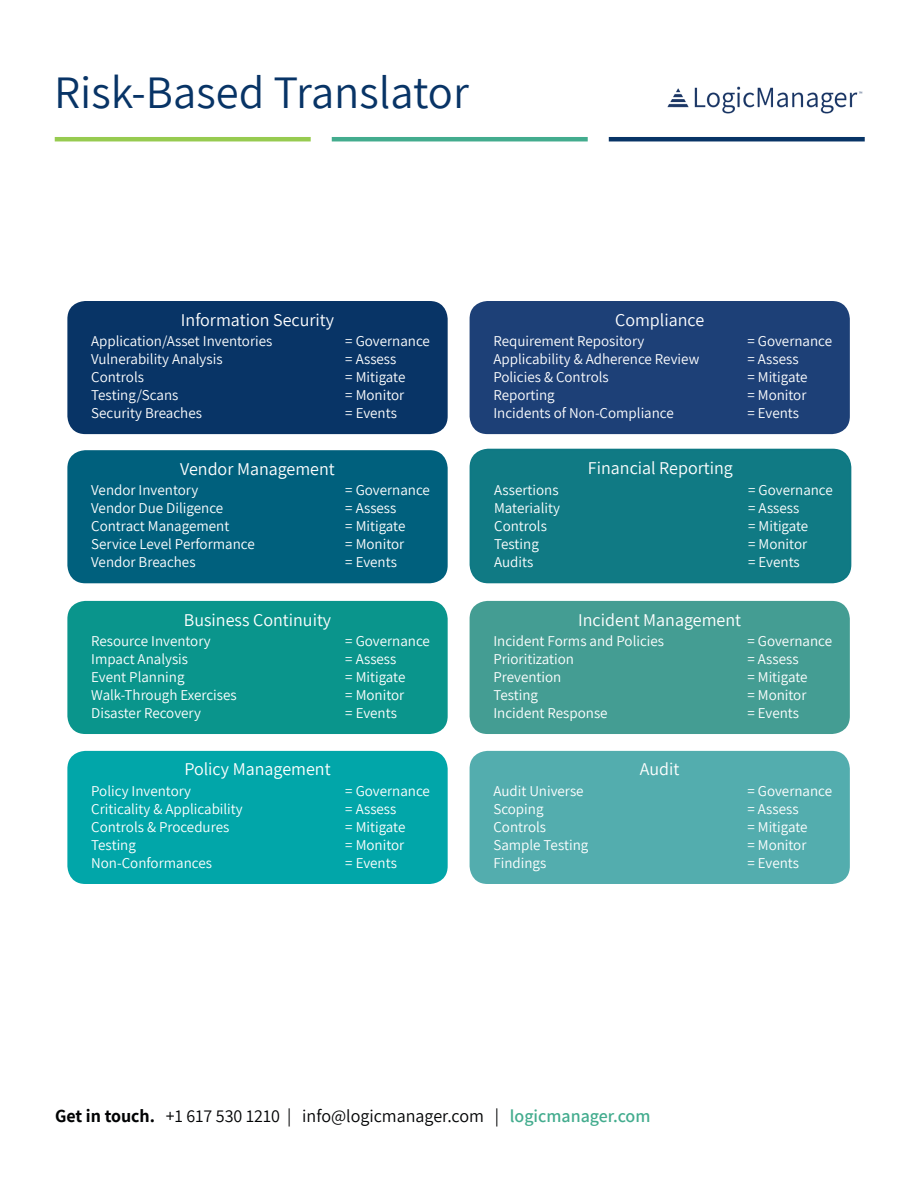
<style>
.page{position:relative;width:918px;height:1188px;background:#fff}
.page>*{position:absolute;margin:0;border:0;box-sizing:border-box;transform-origin:0 0}
.t1{font:46.5px "Assistant";color:#083466}
.t2{font:18px "Assistant";color:#fff}
.t3{font:18px "Assistant";color:#020304}
.t4{font:15px "Assistant";color:#fff}
.s1{font-weight:700}
.s2{font-weight:600;color:#43ac8e}
</style>
<div class="page">
<hr style="left:55px;top:137px;width:256px;height:4px;background:#97cb50">
<hr style="left:332px;top:137px;width:256px;height:4px;background:#43ac8e">
<hr style="left:609px;top:137px;width:256px;height:4px;background:#083466">
<div style="left:67px;top:301px;width:381px;height:133px;background:#083466;border-radius:18px"></div>
<div style="left:470px;top:301px;width:380px;height:133px;background:#1d4077;border-radius:18px"></div>
<div style="left:67px;top:450px;width:381px;height:133px;background:#00607d;border-radius:18px"></div>
<div style="left:470px;top:449px;width:381px;height:134px;background:#107a84;border-radius:18px"></div>
<div style="left:470px;top:449px;width:381px;height:134px;border:2px solid #0e7984;border-radius:18px"></div>
<div style="left:67px;top:601px;width:381px;height:133px;background:#0a958c;border-radius:18px"></div>
<div style="left:470px;top:601px;width:380px;height:133px;background:#449d93;border-radius:18px"></div>
<div style="left:67px;top:751px;width:381px;height:133px;background:#01a6a9;border-radius:18px"></div>
<div style="left:470px;top:751px;width:380px;height:133px;background:#53adae;border-radius:18px"></div>
<img style="left:667px;top:87px;width:196px;height:27px">
<p class="t1" style="left:54px;top:60px;width:416px">Risk-Based Translator</p>
<p class="t2" style="left:181px;top:307px;width:155px">Information Security</p>
<p class="t4" style="left:91px;top:331px;width:183px">Application/Asset Inventories</p>
<p class="t4" style="left:91px;top:349px;width:133px">Vulnerability Analysis</p>
<p class="t4" style="left:91px;top:367px;width:54px">Controls</p>
<p class="t4" style="left:91px;top:385px;width:89px">Testing/Scans</p>
<p class="t4" style="left:91px;top:403px;width:112px">Security Breaches</p>
<p class="t4" style="left:345px;top:331px;width:86px">= Governance</p>
<p class="t4" style="left:345px;top:349px;width:53px">= Assess</p>
<p class="t4" style="left:345px;top:367px;width:62px">= Mitigate</p>
<p class="t4" style="left:345px;top:385px;width:61px">= Monitor</p>
<p class="t4" style="left:345px;top:403px;width:53px">= Events</p>
<p class="t2" style="left:180px;top:456px;width:156px">Vendor Management</p>
<p class="t4" style="left:91px;top:480px;width:109px">Vendor Inventory</p>
<p class="t4" style="left:91px;top:498px;width:134px">Vendor Due Diligence</p>
<p class="t4" style="left:91px;top:516px;width:140px">Contract Management</p>
<p class="t4" style="left:91px;top:534px;width:165px">Service Level Performance</p>
<p class="t4" style="left:91px;top:552px;width:106px">Vendor Breaches</p>
<p class="t4" style="left:345px;top:480px;width:86px">= Governance</p>
<p class="t4" style="left:345px;top:498px;width:53px">= Assess</p>
<p class="t4" style="left:345px;top:516px;width:62px">= Mitigate</p>
<p class="t4" style="left:345px;top:534px;width:61px">= Monitor</p>
<p class="t4" style="left:345px;top:552px;width:53px">= Events</p>
<p class="t2" style="left:184px;top:607px;width:149px">Business Continuity</p>
<p class="t4" style="left:91px;top:631px;width:121px">Resource Inventory</p>
<p class="t4" style="left:91px;top:649px;width:98px">Impact Analysis</p>
<p class="t4" style="left:91px;top:667px;width:95px">Event Planning</p>
<p class="t4" style="left:91px;top:685px;width:147px">Walk-Through Exercises</p>
<p class="t4" style="left:91px;top:703px;width:111px">Disaster Recovery</p>
<p class="t4" style="left:345px;top:631px;width:86px">= Governance</p>
<p class="t4" style="left:345px;top:649px;width:53px">= Assess</p>
<p class="t4" style="left:345px;top:667px;width:62px">= Mitigate</p>
<p class="t4" style="left:345px;top:685px;width:61px">= Monitor</p>
<p class="t4" style="left:345px;top:703px;width:53px">= Events</p>
<p class="t2" style="left:184px;top:757px;width:148px">Policy Management</p>
<p class="t4" style="left:91px;top:781px;width:101px">Policy Inventory</p>
<p class="t4" style="left:91px;top:799px;width:153px">Criticality &amp; Applicability</p>
<p class="t4" style="left:91px;top:817px;width:140px">Controls &amp; Procedures</p>
<p class="t4" style="left:91px;top:835px;width:46px">Testing</p>
<p class="t4" style="left:91px;top:853px;width:122px">Non-Conformances</p>
<p class="t4" style="left:345px;top:781px;width:86px">= Governance</p>
<p class="t4" style="left:345px;top:799px;width:53px">= Assess</p>
<p class="t4" style="left:345px;top:817px;width:62px">= Mitigate</p>
<p class="t4" style="left:345px;top:835px;width:61px">= Monitor</p>
<p class="t4" style="left:345px;top:853px;width:53px">= Events</p>
<p class="t2" style="left:615px;top:307px;width:91px">Compliance</p>
<p class="t4" style="left:493px;top:331px;width:153px">Requirement Repository</p>
<p class="t4" style="left:493px;top:349px;width:207px">Applicability &amp; Adherence Review</p>
<p class="t4" style="left:493px;top:367px;width:117px">Policies &amp; Controls</p>
<p class="t4" style="left:493px;top:385px;width:63px">Reporting</p>
<p class="t4" style="left:493px;top:403px;width:182px">Incidents of Non-Compliance</p>
<p class="t4" style="left:747px;top:331px;width:86px">= Governance</p>
<p class="t4" style="left:747px;top:349px;width:53px">= Assess</p>
<p class="t4" style="left:747px;top:367px;width:62px">= Mitigate</p>
<p class="t4" style="left:747px;top:385px;width:61px">= Monitor</p>
<p class="t4" style="left:747px;top:403px;width:53px">= Events</p>
<p class="t4" style="left:494px;top:479px;width:66px">Assertions</p>
<p class="t4" style="left:494px;top:497px;width:67px">Materiality</p>
<p class="t4" style="left:494px;top:515px;width:54px">Controls</p>
<p class="t4" style="left:494px;top:533px;width:46px">Testing</p>
<p class="t4" style="left:494px;top:551px;width:41px">Audits</p>
<p class="t4" style="left:506px;top:502px;width:66px">Assertions</p>
<p class="t4" style="left:506px;top:520px;width:54px">Controls</p>
<p class="t4" style="left:506px;top:538px;width:46px">Testing</p>
<p class="t2" style="left:588px;top:456px;width:147px">Financial Reporting</p>
<p class="t4" style="left:748px;top:479px;width:86px">= Governance</p>
<p class="t4" style="left:748px;top:497px;width:53px">= Assess</p>
<p class="t4" style="left:748px;top:515px;width:62px">= Mitigate</p>
<p class="t4" style="left:748px;top:533px;width:61px">= Monitor</p>
<p class="t4" style="left:748px;top:551px;width:53px">= Events</p>
<p class="t2" style="left:578px;top:607px;width:164px">Incident Management</p>
<p class="t4" style="left:493px;top:631px;width:172px">Incident Forms and Policies</p>
<p class="t4" style="left:493px;top:649px;width:82px">Prioritization</p>
<p class="t4" style="left:493px;top:667px;width:70px">Prevention</p>
<p class="t4" style="left:493px;top:685px;width:46px">Testing</p>
<p class="t4" style="left:493px;top:703px;width:116px">Incident Response</p>
<p class="t4" style="left:747px;top:631px;width:86px">= Governance</p>
<p class="t4" style="left:747px;top:649px;width:53px">= Assess</p>
<p class="t4" style="left:747px;top:667px;width:62px">= Mitigate</p>
<p class="t4" style="left:747px;top:685px;width:61px">= Monitor</p>
<p class="t4" style="left:747px;top:703px;width:53px">= Events</p>
<p class="t4" style="left:493px;top:781px;width:92px">Audit Universe</p>
<p class="t4" style="left:493px;top:799px;width:52px">Scoping</p>
<p class="t4" style="left:493px;top:817px;width:54px">Controls</p>
<p class="t4" style="left:493px;top:835px;width:96px">Sample Testing</p>
<p class="t4" style="left:493px;top:853px;width:54px">Findings</p>
<p class="t2" style="left:640px;top:757px;width:41px">Audit</p>
<p class="t4" style="left:747px;top:781px;width:86px">= Governance</p>
<p class="t4" style="left:747px;top:799px;width:53px">= Assess</p>
<p class="t4" style="left:747px;top:817px;width:62px">= Mitigate</p>
<p class="t4" style="left:747px;top:835px;width:61px">= Monitor</p>
<p class="t4" style="left:747px;top:853px;width:53px">= Events</p>
<p class="t3" style="left:55px;top:1104px;width:597px"><span class="s1">Get in touch.</span> +1 617 530 1210 | info@logicmanager.com | <span class="s2">logicmanager.com</span></p>
</div>
